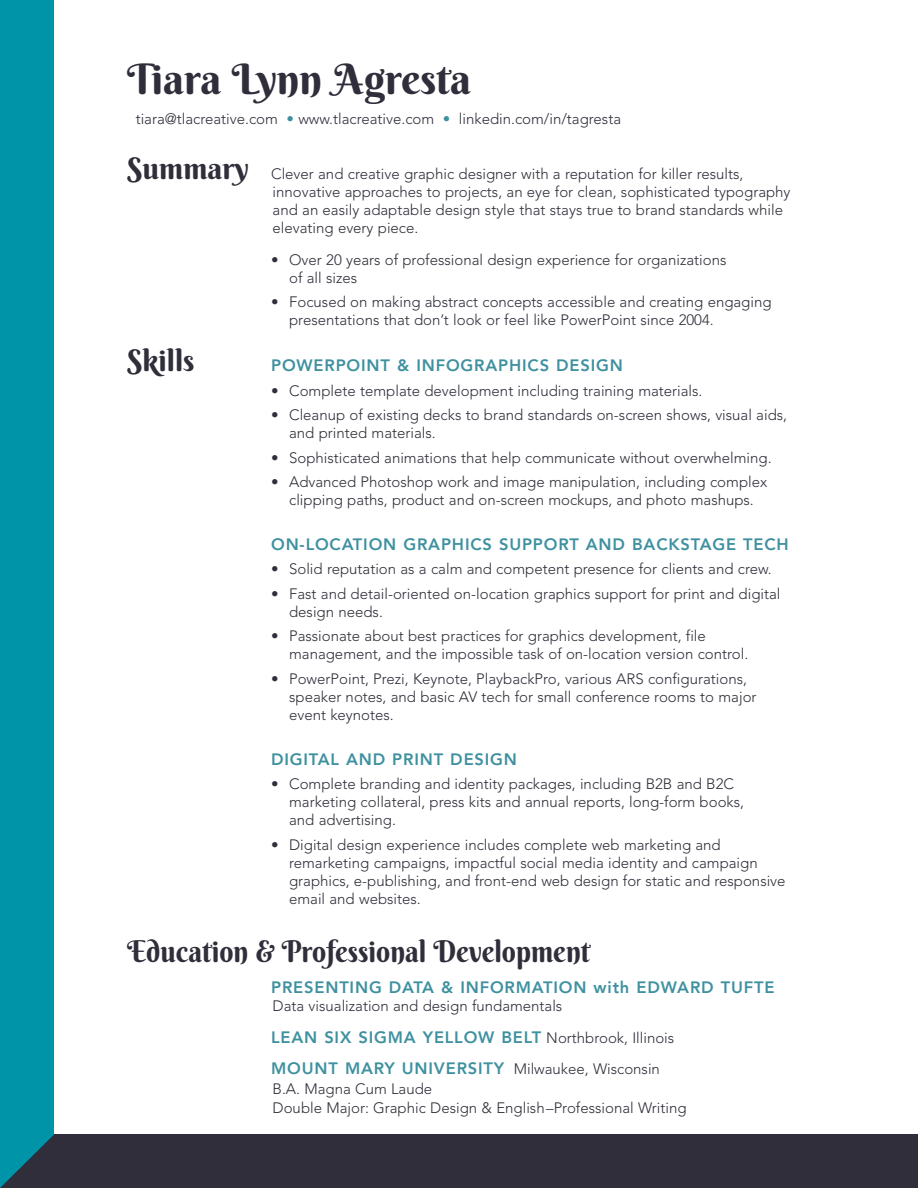
<style>
.page{position:relative;width:918px;height:1188px;background:#fff}
.page>*{position:absolute;margin:0;border:0;box-sizing:border-box;transform-origin:0 0}
.t1{font:42px "Berkshire Swash";color:#2f2e3a}
.t2{font:30px "Berkshire Swash";color:#2f2e3a;scale:.92 1}
.t3{font:30px "Berkshire Swash";color:#2f2e3a}
.t4{font:800 16.5px "Avenir";letter-spacing:.05em;color:#3f91a0}
.t5{font:300 15px/18px "Avenir LT Std";color:#2f2e3a}
.s1{color:#3f91a0}
.s2{font-family:"Berkshire Swash";font-weight:400;font-size:30px}
.s3{font-family:"Avenir LT Std";font-weight:300;font-size:15px;color:#2f2e3a}
</style>
<div class="page">
<div style="left:0;top:1134px;width:918px;height:54px;background:#2f2e3a"></div>
<div style="left:0;top:0;width:54px;height:1188px;background:#0094a8"></div>
<p class="t1" style="left:127px;top:52px;width:346px">Tiara Lynn Agresta</p>
<p class="t5" style="left:136px;top:109px;width:487px">tiara@tlacreative.com <span class="s1">•</span> www.tlacreative.com <span class="s1">•</span> linkedin.com/in/tagresta</p>
<p class="t5" style="left:273px;top:165px;width:519px;text-indent:-145px"><span class="s2">Summary</span> Clever and creative graphic designer with a reputation for killer results, innovative approaches to projects, an eye for clean, sophisticated typography and an easily adaptable design style that stays true to brand standards while elevating every piece.</p>
<p class="t5" style="left:289px;top:250px;width:439px;text-indent:-18px">• Over 20 years of professional design experience for organizations of all sizes</p>
<p class="t5" style="left:289px;top:293px;width:484px;text-indent:-18px">• Focused on making abstract concepts accessible and creating engaging presentations that don’t look or feel like PowerPoint since 2004.</p>
<p class="t3" style="left:127px;top:342px;width:69px">Skills</p>
<p class="t4" style="left:271px;top:352px;width:353px">POWERPOINT &amp; INFOGRAPHICS DESIGN</p>
<p class="t5" style="left:271px;top:381px;width:433px">• Complete template development including training materials.</p>
<p class="t5" style="left:289px;top:406px;width:500px;text-indent:-18px">• Cleanup of existing decks to brand standards on-screen shows, visual aids, and printed materials.</p>
<p class="t5" style="left:271px;top:448px;width:502px">• Sophisticated animations that help communicate without overwhelming.</p>
<p class="t5" style="left:271px;top:473px;width:498px;text-align:center">• Advanced Photoshop work and image manipulation, including complex clipping paths, product and on-screen mockups, and photo mashups.</p>
<p class="t4" style="left:271px;top:531px;width:519px">ON-LOCATION GRAPHICS SUPPORT AND BACKSTAGE TECH</p>
<p class="t5" style="left:271px;top:560px;width:502px">• Solid reputation as a calm and competent presence for clients and crew.</p>
<p class="t5" style="left:289px;top:585px;width:493px;text-indent:-18px">• Fast and detail-oriented on-location graphics support for print and digital design needs.</p>
<p class="t5" style="left:289px;top:627px;width:461px;text-indent:-18px">• Passionate about best practices for graphics development, file management, and the impossible task of on-location version control.</p>
<p class="t5" style="left:289px;top:670px;width:469px;text-indent:-18px">• PowerPoint, Prezi, Keynote, PlaybackPro, various ARS configurations, speaker notes, and basic AV tech for small conference rooms to major event keynotes.</p>
<p class="t4" style="left:271px;top:746px;width:247px">DIGITAL AND PRINT DESIGN</p>
<p class="t5" style="left:289px;top:775px;width:456px;text-indent:-18px">• Complete branding and identity packages, including B2B and B2C marketing collateral, press kits and annual reports, long-form books, and advertising.</p>
<p class="t5" style="left:289px;top:836px;width:498px;text-indent:-18px">• Digital design experience includes complete web marketing and remarketing campaigns, impactful social media identity and campaign graphics, e-publishing, and front-end web design for static and responsive email and websites.</p>
<p class="t2" style="left:127px;top:932px;width:505px">Education &amp; Professional Development</p>
<p class="t4" style="left:271px;top:975px;width:505px">PRESENTING DATA &amp; INFORMATION with EDWARD TUFTE</p>
<p class="t5" style="left:273px;top:997px;width:291px">Data visualization and design fundamentals</p>
<p class="t4" style="left:271px;top:1024px;width:405px">LEAN SIX SIGMA YELLOW BELT <span class="s3">Northbrook, Illinois</span></p>
<p class="t4" style="left:271px;top:1056px;width:390px">MOUNT MARY UNIVERSITY <span class="s3">Milwaukee, Wisconsin</span></p>
<p class="t5" style="left:273px;top:1079px;width:415px;line-height:19.5px">B.A. Magna Cum Laude<br>Double Major: Graphic Design &amp; English–Professional Writing</p>
</div>
